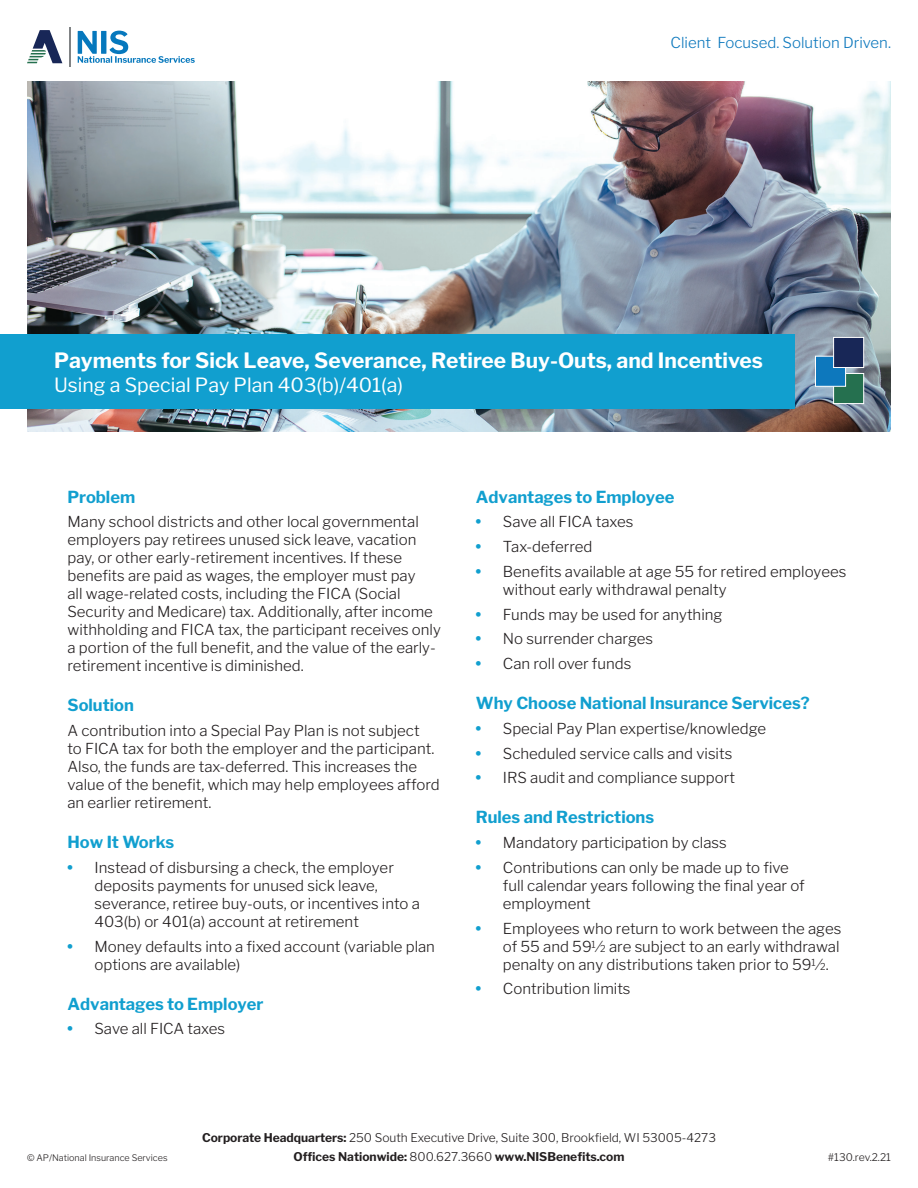
<style>
.page{position:relative;width:918px;height:1188px;background:#fff}
.page>*{position:absolute;margin:0;border:0;box-sizing:border-box;transform-origin:0 0}
.t1{font:700 21px "Libre Franklin";color:#fff}
.t2{font:19.5px "Libre Franklin";color:#fff}
.t3{font:700 16.5px "Libre Franklin";color:#119fcf}
.t4{font:300 15px/18px "Libre Franklin";color:#231f20}
.t5{font:300 15px "Libre Franklin";color:#0d78bd}
.t6{font:300 12px/18.1px "Libre Franklin";color:#231f20;text-align:center}
.t7{font:300 10.5px "Libre Franklin";color:#231f20}
.t8{font:300 9px "Libre Franklin";color:#231f20}
.s1{font-weight:900;color:#119fcf}
.s2{font-weight:700}
</style>
<div class="page">
<svg style="left:27px;top:30px;width:35px;height:33px"></svg>
<hr style="left:70px;top:27px;width:1px;height:40px;background:#808385">
<svg style="left:78px;top:31px;width:117px;height:32px"></svg>
<img style="left:27px;top:81px;width:864px;height:351px">
<div style="left:0;top:334px;width:795px;height:74px;background:#119fcf"></div>
<div style="left:833px;top:373px;width:31px;height:31px;background:#25704f;border:1px solid #fff"></div>
<div style="left:815px;top:356px;width:31px;height:31px;background:#0d78bd;border:1px solid #fff"></div>
<div style="left:833px;top:337px;width:31px;height:31px;background:#182757;border:1px solid #fff"></div>
<p class="t5" style="left:671px;top:34px;width:222px">Client Focused. Solution Driven.</p>
<h1 class="t1" style="left:54px;top:348px;width:710px">Payments for Sick Leave, Severance, Retiree Buy-Outs, and Incentives</h1>
<h2 class="t2" style="left:54px;top:373px;width:351px">Using a Special Pay Plan 403(b)/401(a)</h2>
<p class="t3" style="left:68px;top:487px;width:69px">Problem</p>
<p class="t4" style="left:68px;top:513px;width:375px">Many school districts and other local governmental employers pay retirees unused sick leave, vacation pay, or other early-retirement incentives. If these benefits are paid as wages, the employer must pay<br>all wage-related costs, including the FICA (Social Security and Medicare) tax. Additionally, after income withholding and FICA tax, the participant receives only a portion of the full benefit, and the value of the early&shy;retirement incentive is diminished.</p>
<p class="t3" style="left:68px;top:695px;width:68px">Solution</p>
<p class="t4" style="left:68px;top:722px;width:374px">A contribution into a Special Pay Plan is not subject<br>to FICA tax for both the employer and the participant.<br>Also, the funds are tax-deferred. This increases the value of the benefit, which may help employees afford an earlier retirement.</p>
<p class="t3" style="left:68px;top:832px;width:108px">How It Works</p>
<p class="t4" style="left:94px;top:858px;width:327px;text-indent:-27px"><span class="s1">•</span> Instead of disbursing a check, the employer deposits payments for unused sick leave, severance, retiree buy-outs, or incentives into a 403(b) or 401(a) account at retirement</p>
<p class="t4" style="left:94px;top:937px;width:342px;text-indent:-27px"><span class="s1">•</span> Money defaults into a fixed account (variable plan options are available)</p>
<p class="t3" style="left:68px;top:994px;width:198px">Advantages to Employer</p>
<p class="t4" style="left:68px;top:1020px;width:159px"><span class="s1">•</span> Save all FICA taxes</p>
<p class="t3" style="left:476px;top:487px;width:200px">Advantages to Employee</p>
<p class="t4" style="left:476px;top:513px;width:159px"><span class="s1">•</span> Save all FICA taxes</p>
<p class="t4" style="left:476px;top:538px;width:118px"><span class="s1">•</span> Tax-deferred</p>
<p class="t4" style="left:503px;top:562px;width:345px;text-indent:-27px"><span class="s1">•</span> Benefits available at age 55 for retired employees without early withdrawal penalty</p>
<p class="t4" style="left:476px;top:605px;width:248px"><span class="s1">•</span> Funds may be used for anything</p>
<p class="t4" style="left:476px;top:630px;width:179px"><span class="s1">•</span> No surrender charges</p>
<p class="t4" style="left:476px;top:655px;width:157px"><span class="s1">•</span> Can roll over funds</p>
<p class="t3" style="left:476px;top:693px;width:335px">Why Choose National Insurance Services?</p>
<p class="t4" style="left:476px;top:719px;width:292px"><span class="s1">•</span> Special Pay Plan expertise/knowledge</p>
<p class="t4" style="left:476px;top:744px;width:258px"><span class="s1">•</span> Scheduled service calls and visits</p>
<p class="t4" style="left:476px;top:769px;width:261px"><span class="s1">•</span> IRS audit and compliance support</p>
<p class="t3" style="left:476px;top:807px;width:180px">Rules and Restrictions</p>
<p class="t4" style="left:476px;top:834px;width:252px"><span class="s1">•</span> Mandatory participation by class</p>
<p class="t4" style="left:503px;top:858px;width:303px;text-indent:-27px"><span class="s1">•</span> Contributions can only be made up to five full calendar years following the final year of employment</p>
<p class="t4" style="left:503px;top:919px;width:340px;text-indent:-27px"><span class="s1">•</span> Employees who return to work between the ages of 55 and 59½ are subject to an early withdrawal penalty on any distributions taken prior to 59½.</p>
<p class="t4" style="left:476px;top:980px;width:156px"><span class="s1">•</span> Contribution limits</p>
<p class="t6" style="left:202px;top:1129px;width:515px"><span class="s2">Corporate Headquarters:</span> 250 South Executive Drive, Suite 300, Brookfield, WI 53005-4273<br><span class="s2">Offices Nationwide:</span> 800.627.3660 <span class="s2">www.NISBenefits.com</span></p>
<p class="t8" style="left:27px;top:1152px;width:142px">© AP/National Insurance Services</p>
<p class="t7" style="left:828px;top:1151px;width:65px">#130.rev.2.21</p>
</div>
